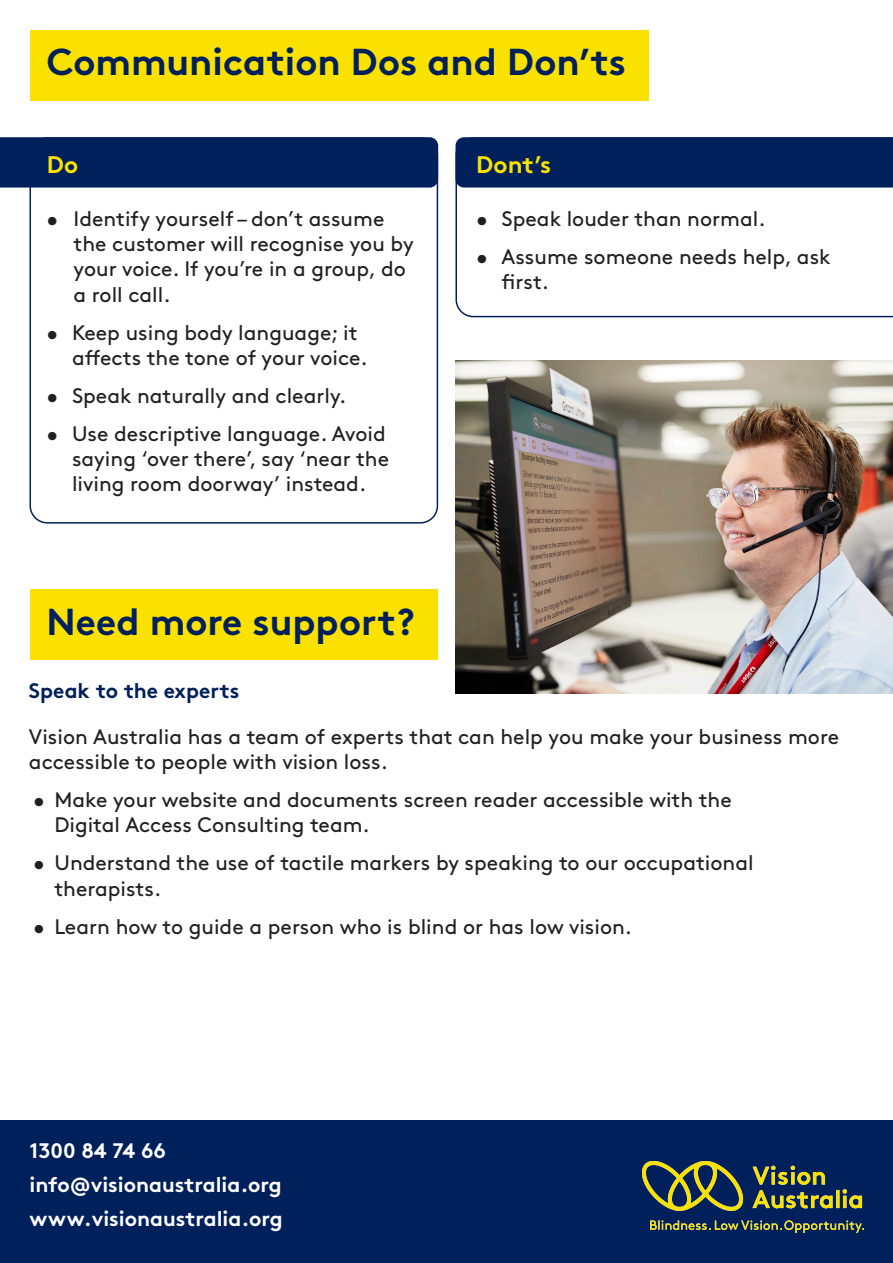
<style>
.page{position:relative;width:893px;height:1263px;background:#fff}
.page>*{position:absolute;margin:0;border:0;box-sizing:border-box;transform-origin:0 0}
.Body{font:700 37.5px "Brown Pro";color:#00205b}
.Body-2{font:700 24px "Brown Pro";letter-spacing:.01em;color:#fae100}
.Body-3{font:21px/25.2px "Brown Pro";color:#231f20}
.t1{font:700 21px "Brown Std";color:#fff}
.Body-4{font:700 21px "Brown Pro";color:#00205b}
</style>
<div class="page">
<div style="left:0;top:1120px;width:893px;height:143px;background:#00205b"></div>
<img style="left:642px;top:1162px;width:221px;height:70px">
<div style="left:30px;top:30px;width:618px;height:70px;background:#fae100"></div>
<div style="left:30px;top:590px;width:407px;height:70px;background:#fae100"></div>
<svg style="left:455px;top:188px;width:438px;height:129px"></svg>
<div style="left:0;top:137px;width:438px;height:51px;background:#00205b"></div>
<div style="left:455px;top:137px;width:438px;height:51px;background:#00205b"></div>
<img style="left:455px;top:360px;width:438px;height:333px">
<p class="Body" style="left:47px;top:31px;width:581px">Communication Dos and Don’ts</p>
<p class="Body-2" style="left:47px;top:145px;width:33px">Do</p>
<p class="Body-2" style="left:476px;top:145px;width:77px">Dont’s</p>
<p class="Body-3" style="left:74px;top:204px;width:342px;text-indent:-27px">• Identify yourself – don’t assume the customer will recognise you by your voice. If you’re in a group, do a roll call.</p>
<p class="Body-3" style="left:72px;top:318px;width:297px;text-indent:-26px">• Keep using body language; it affects the tone of your voice.</p>
<p class="Body-3" style="left:47px;top:381px;width:301px">• Speak naturally and clearly.</p>
<p class="Body-3" style="left:72px;top:419px;width:319px;text-indent:-26px">• Use descriptive language. Avoid saying ‘over there’, say ‘near the living room doorway’ instead.</p>
<p class="Body" style="left:47px;top:591px;width:370px">Need more support?</p>
<p class="Body-3" style="left:476px;top:204px;width:291px">• Speak louder than normal.</p>
<p class="Body-3" style="left:502px;top:242px;width:331px;text-indent:-26px">• Assume someone needs help, ask first.</p>
<p class="Body-4" style="left:29px;top:673px;width:212px">Speak to the experts</p>
<p class="Body-3" style="left:29px;top:722px;width:812px">Vision Australia has a team of experts that can help you make your business more accessible to people with vision loss.</p>
<p class="Body-3" style="left:54px;top:785px;width:679px;text-indent:-21px">• Make your website and documents screen reader accessible with the<br>Digital Access Consulting team.</p>
<p class="Body-3" style="left:54px;top:849px;width:701px;text-indent:-21px">• Understand the use of tactile markers by speaking to our occupational therapists.</p>
<p class="Body-3" style="left:33px;top:912px;width:600px">• Learn how to guide a person who is blind or has low vision.</p>
<p class="t1" style="left:30px;top:1138px;width:138px">1300 84 74 66</p>
<p class="t1" style="left:30px;top:1172px;width:254px">info@visionaustralia.org</p>
<p class="t1" style="left:30px;top:1206px;width:255px">www.visionaustralia.org</p>
</div>
